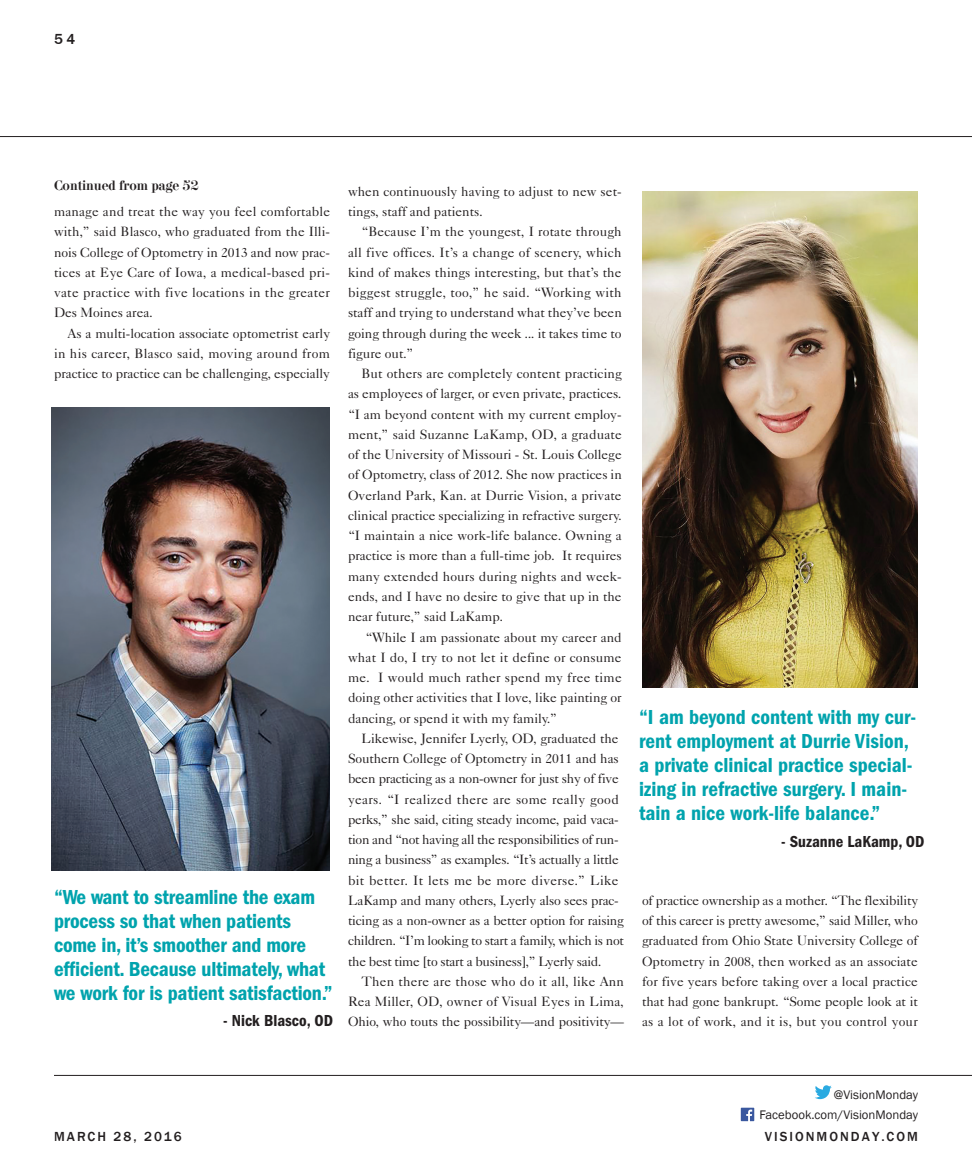
<style>
.page{position:relative;width:972px;height:1175px;background:#fff}
.page>*{position:absolute;margin:0;border:0;box-sizing:border-box;transform-origin:0 0}
.t1{font:600 condensed 21px/24px "Franklin Gothic";letter-spacing:-.01em;color:#00a3ad}
.t2{font:600 condensed 16.5px "Franklin Gothic";color:#231f20}
.CATEGORY{font:500 15px "Franklin Gothic";color:#231f20}
.Copy{font:13.5px/20.2px "Caslon Five Forty";letter-spacing:-.005em;color:#231f20;text-align:justify}
.CATEGORY-2{font:500 13.5px "Franklin Gothic";letter-spacing:.15em;color:#231f20}
.t3{font:600 13.5px "Didona";color:#231f20}
.t4{font:12.75px "Franklin Gothic";color:#231f20}
</style>
<div class="page">
<img style="left:741px;top:1107px;width:13px;height:14px">
<svg style="left:815px;top:1085px;width:17px;height:14px"></svg>
<hr style="left:0;top:136px;width:972px;height:1px;background:#231f20">
<hr style="left:54px;top:1075px;width:918px;height:1px;background:#231f20">
<img style="left:642px;top:191px;width:276px;height:496px">
<img style="left:51px;top:407px;width:279px;height:463px">
<p class="CATEGORY" style="left:54px;top:29px;width:23px">5 4</p>
<p class="t3" style="left:54px;top:177px;width:146px">Continued from page 52</p>
<p class="Copy" style="left:54px;top:201px;width:278px">manage and treat the way you feel comfortable with,” said Blasco, who graduated from the Illi&shy;nois College of Optometry in 2013 and now prac&shy;tices at Eye Care of Iowa, a medical-based pri&shy;vate practice with five locations in the greater Des Moines area.</p>
<p class="Copy" style="left:54px;top:323px;width:278px;text-indent:14px">As a multi-location associate optometrist early in his career, Blasco said, moving around from practice to practice can be challenging, especially</p>
<p class="t1" style="left:54px;top:884px;width:280px">“We want to streamline the exam process so that when patients come in, it’s smoother and more efficient. Because ultimately, what we work for is patient satisfaction.”</p>
<p class="t2" style="left:223px;top:1011px;width:111px">- Nick Blasco, OD</p>
<p class="Copy" style="left:348px;top:181px;width:275px">when continuously having to adjust to new set&shy;tings, staff and patients.</p>
<p class="Copy" style="left:348px;top:221px;width:275px;text-indent:14px">“Because I’m the youngest, I rotate through all five offices. It’s a change of scenery, which kind of makes things interesting, but that’s the biggest struggle, too,” he said. “Working with staff and trying to understand what they’ve been going through during the week ... it takes time to figure out.”</p>
<p class="Copy" style="left:348px;top:363px;width:275px;text-indent:14px">But others are completely content practicing as employees of larger, or even private, practices. “I am beyond content with my current employ&shy;ment,” said Suzanne LaKamp, OD, a graduate of the University of Missouri - St. Louis College of Optometry, class of 2012. She now practices in Overland Park, Kan. at Durrie Vision, a private clinical practice specializing in refractive surgery. “I maintain a nice work-life balance. Owning a practice is more than a full-time job. It requires many extended hours during nights and week&shy;ends, and I have no desire to give that up in the near future,” said LaKamp.</p>
<p class="Copy" style="left:348px;top:626px;width:275px;text-indent:17px">“While I am passionate about my career and what I do, I try to not let it define or consume me. I would much rather spend my free time doing other activities that I love, like painting or dancing, or spend it with my family.”</p>
<p class="Copy" style="left:348px;top:728px;width:278px;text-align:left;text-indent:14px">Likewise, Jennifer Lyerly, OD, graduated the Southern College of Optometry in 2011 and has been practicing as a non-owner for just shy of five years. “I realized there are some really good perks,” she said, citing steady income, paid vaca&shy;tion and “not having all the responsibilities of run&shy;ning a business” as examples. “It’s actually a little bit better. It lets me be more diverse.” Like LaKamp and many others, Lyerly also sees prac&shy;ticing as a non-owner as a better option for raising children. “I’m looking to start a family, which is not the best time [to start a business],” Lyerly said.</p>
<p class="Copy" style="left:348px;top:971px;width:278px;text-indent:14px">Then there are those who do it all, like Ann Rea Miller, OD, owner of Visual Eyes in Lima, Ohio, who touts the possibility—and positivity—</p>
<p class="t1" style="left:639px;top:705px;width:279px">“I am beyond content with my cur&shy;rent employment at Durrie Vision, a private clinical practice special&shy;izing in refractive surgery. I main&shy;tain a nice work-life balance.”</p>
<p class="t2" style="left:781px;top:832px;width:145px">- Suzanne LaKamp, OD</p>
<p class="Copy" style="left:642px;top:890px;width:278px">of practice ownership as a mother. “The flexibility of this career is pretty awesome,” said Miller, who graduated from Ohio State University College of Optometry in 2008, then worked as an associate for five years before taking over a local practice that had gone bankrupt. “Some people look at it as a lot of work, and it is, but you control your</p>
<p class="t4" style="left:834px;top:1086px;width:86px">@VisionMonday</p>
<p class="t4" style="left:759px;top:1107px;width:160px">Facebook.com/VisionMonday</p>
<p class="CATEGORY-2" style="left:54px;top:1128px;width:129px">MARCH 28, 2016</p>
<p class="CATEGORY-2" style="left:765px;top:1128px;width:155px">VISIONMONDAY.COM</p>
</div>
